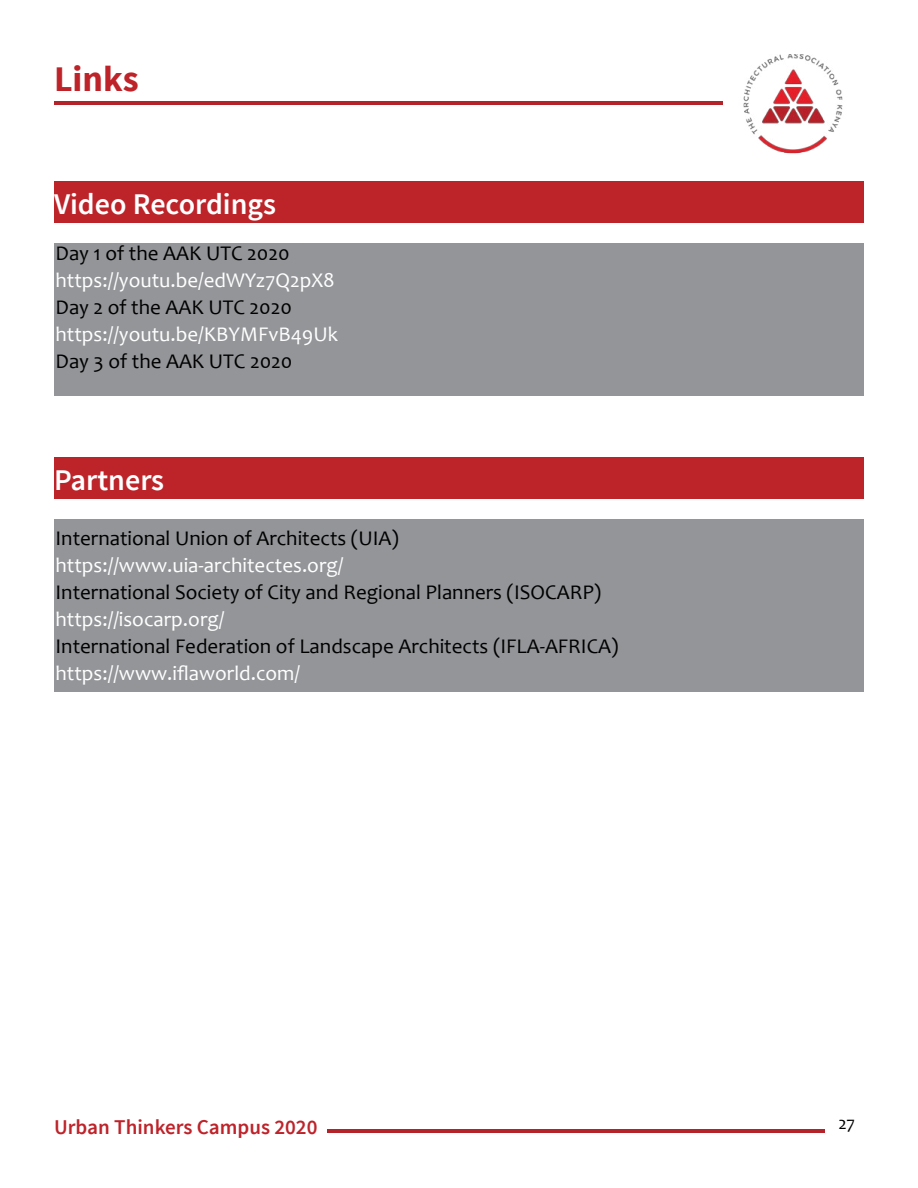
<style>
.page{position:relative;width:918px;height:1188px;background:#fff}
.page>*{position:absolute;margin:0;border:0;box-sizing:border-box;transform-origin:0 0}
.t1{font:700 36px "Source Sans Pro";color:#be232a}
.t2{font:600 30px "Source Sans Pro";color:#fff}
.t3{font:21px "Candara";color:#000}
.t4{font:21px "Candara";color:#fff}
.t5{font:600 21px "Source Sans Pro";color:#be232a}
.t6{font:18px "Candara";color:#000}
</style>
<div class="page">
<img style="left:722px;top:54px;width:121px;height:100px">
<hr style="left:328px;top:1130px;width:497px;height:3px;background:#b4232a">
<div style="left:54px;top:182px;width:810px;height:41px;background:#bd242a"></div>
<div style="left:54px;top:458px;width:810px;height:41px;background:#bd242a"></div>
<div style="left:54px;top:243px;width:810px;height:153px;background:#939598"></div>
<div style="left:54px;top:519px;width:810px;height:172px;background:#939598"></div>
<hr style="left:54px;top:102px;width:668px;height:3px;background:#b4232a">
<h1 class="t1" style="left:54px;top:56px;width:86px">Links</h1>
<h2 class="t2" style="left:54px;top:185px;width:224px">Video Recordings</h2>
<p class="t3" style="left:56px;top:240px;width:236px">Day 1 of the AAK UTC 2020</p>
<p class="t4" style="left:56px;top:267px;width:281px">https://youtu.be/edWYz7Q2pX8</p>
<p class="t3" style="left:56px;top:294px;width:238px">Day 2 of the AAK UTC 2020</p>
<p class="t4" style="left:56px;top:321px;width:284px">https://youtu.be/KBYMFvB49Uk</p>
<p class="t3" style="left:56px;top:348px;width:239px">Day 3 of the AAK UTC 2020</p>
<h2 class="t2" style="left:54px;top:461px;width:112px">Partners</h2>
<p class="t3" style="left:56px;top:525px;width:345px">International Union of Architects (UIA)</p>
<p class="t4" style="left:56px;top:552px;width:289px">https://www.uia-architectes.org/</p>
<p class="t3" style="left:56px;top:579px;width:547px">International Society of City and Regional Planners (ISOCARP)</p>
<p class="t4" style="left:56px;top:606px;width:170px">https://isocarp.org/</p>
<p class="t3" style="left:56px;top:633px;width:565px">International Federation of Landscape Architects (IFLA-AFRICA)</p>
<p class="t4" style="left:56px;top:660px;width:246px">https://www.iflaworld.com/</p>
<p class="t5" style="left:54px;top:1114px;width:265px">Urban Thinkers Campus 2020</p>
<p class="t6" style="left:838px;top:1112px;width:18px">27</p>
</div>
